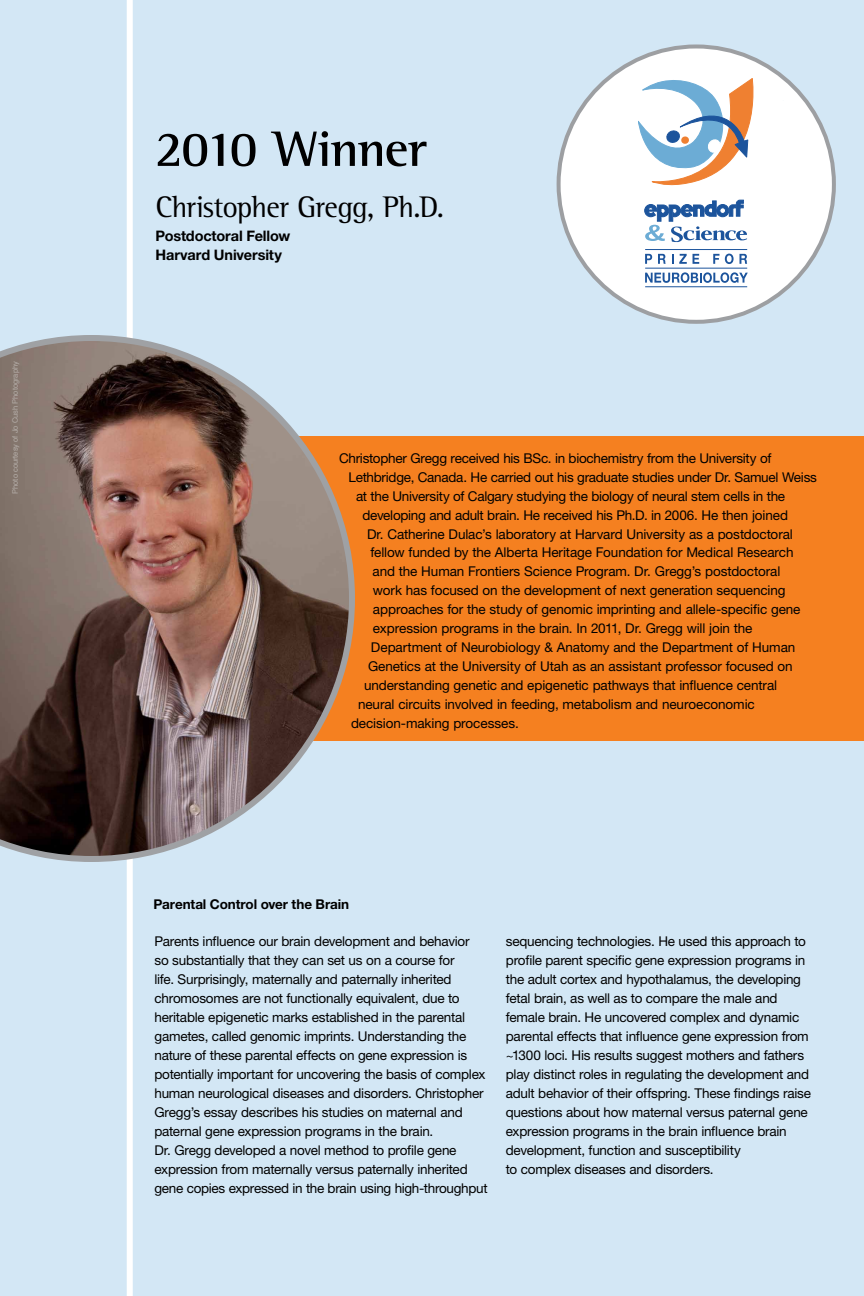
<style>
.page{position:relative;width:864px;height:1296px;background:#d3e7f5}
.page>*{position:absolute;margin:0;border:0;box-sizing:border-box;transform-origin:0 0}
.t1{font:700 51px "EP Rotis Semi Serif";letter-spacing:-.025em;color:#000}
.t2{font:30.5px "EP Rotis Semi Serif";letter-spacing:-.025em;color:#000}
.t3{font:700 14.5px/19px "EP Helvetica";letter-spacing:-.01em;color:#000}
.t4{font:13.5px/19px "EP Helvetica";letter-spacing:-.015em;color:#000}
.t5{font:700 13.5px "EP Helvetica";letter-spacing:-.01em;color:#000}
.t6{font:7.5px "Helvetica";color:#b4ada8}
</style>
<div class="page">
<div style="left:0;top:436px;width:864px;height:304px;background:#f58020"></div>
<div style="left:127px;top:0;width:6px;height:1296px;background:#fff"></div>
<svg style="left:0;top:335px;width:355px;height:527px"></svg>
<div style="left:559px;top:46px;width:275px;height:276px;background:#fff;border-radius:50%"></div>
<svg style="left:638px;top:78px;width:116px;height:108px"></svg>
<hr style="left:645px;top:249px;width:102px;height:1px;background:#1c549c">
<hr style="left:645px;top:268px;width:102px;height:1px;background:#1c549c">
<hr style="left:645px;top:286px;width:102px;height:1px;background:#1c549c">
<svg style="left:645px;top:254px;width:7px;height:10px"></svg>
<svg style="left:658px;top:254px;width:8px;height:10px"></svg>
<svg style="left:672px;top:254px;width:15px;height:10px"></svg>
<svg style="left:693px;top:254px;width:6px;height:10px"></svg>
<svg style="left:713px;top:254px;width:6px;height:10px"></svg>
<svg style="left:725px;top:254px;width:9px;height:10px"></svg>
<svg style="left:740px;top:254px;width:7px;height:10px"></svg>
<svg style="left:645px;top:272px;width:103px;height:11px"></svg>
<svg style="left:645px;top:200px;width:102px;height:42px"></svg>
<p class="t6" style="left:9px;top:494px;width:134px;rotate:-90deg">Photo courtesy of Jo Cush Photography</p>
<h1 class="t1" style="left:154px;top:118px;width:274px">2010 Winner</h1>
<h2 class="t2" style="left:156px;top:189px;width:290px">Christopher Gregg, Ph.D.</h2>
<p class="t3" style="left:156px;top:227px;width:136px">Postdoctoral Fellow<br>Harvard University</p>
<p class="t4" style="left:339px;top:448px;width:434px">Christopher Gregg received his BSc. in biochemistry from the University of</p>
<p class="t4" style="left:349px;top:467px;width:470px">Lethbridge, Canada. He carried out his graduate studies under Dr. Samuel Weiss</p>
<p class="t4" style="left:356px;top:486px;width:431px">at the University of Calgary studying the biology of neural stem cells in the</p>
<p class="t4" style="left:363px;top:505px;width:427px">developing and adult brain. He received his Ph.D. in 2006. He then joined</p>
<p class="t4" style="left:367px;top:524px;width:427px">Dr. Catherine Dulac’s laboratory at Harvard University as a postdoctoral</p>
<p class="t4" style="left:370px;top:543px;width:425px">fellow funded by the Alberta Heritage Foundation for Medical Research</p>
<p class="t4" style="left:372px;top:562px;width:409px">and the Human Frontiers Science Program. Dr. Gregg’s postdoctoral</p>
<p class="t4" style="left:373px;top:581px;width:414px">work has focused on the development of next generation sequencing</p>
<p class="t4" style="left:373px;top:600px;width:429px">approaches for the study of genomic imprinting and allele-specific gene</p>
<p class="t4" style="left:373px;top:619px;width:381px">expression programs in the brain. In 2011, Dr. Gregg will join the</p>
<p class="t4" style="left:371px;top:638px;width:426px">Department of Neurobiology &amp; Anatomy and the Department of Human</p>
<p class="t4" style="left:368px;top:657px;width:426px">Genetics at the University of Utah as an assistant professor focused on</p>
<p class="t4" style="left:364px;top:676px;width:415px">understanding genetic and epigenetic pathways that influence central</p>
<p class="t4" style="left:358px;top:695px;width:398px">neural circuits involved in feeding, metabolism and neuroeconomic</p>
<p class="t4" style="left:351px;top:714px;width:169px">decision-making processes.</p>
<p class="t5" style="left:154px;top:896px;width:197px">Parental Control over the Brain</p>
<p class="t4" style="left:154px;top:932px;width:335px">Parents influence our brain development and behavior<br>so substantially that they can set us on a course for<br>life. Surprisingly, maternally and paternally inherited chromosomes are not functionally equivalent, due to heritable epigenetic marks established in the parental gametes, called genomic imprints. Understanding the nature of these parental effects on gene expression is potentially important for uncovering the basis of complex human neurological diseases and disorders. Christopher Gregg’s essay describes his studies on maternal and paternal gene expression programs in the brain.<br>Dr. Gregg developed a novel method to profile gene expression from maternally versus paternally inherited gene copies expressed in the brain using high-throughput</p>
<p class="t4" style="left:506px;top:932px;width:307px">sequencing technologies. He used this approach to profile parent specific gene expression programs in the adult cortex and hypothalamus, the developing fetal brain, as well as to compare the male and female brain. He uncovered complex and dynamic parental effects that influence gene expression from ~1300 loci. His results suggest mothers and fathers play distinct roles in regulating the development and adult behavior of their offspring. These findings raise questions about how maternal versus paternal gene expression programs in the brain influence brain development, function and susceptibility<br>to complex diseases and disorders.</p>
</div>
